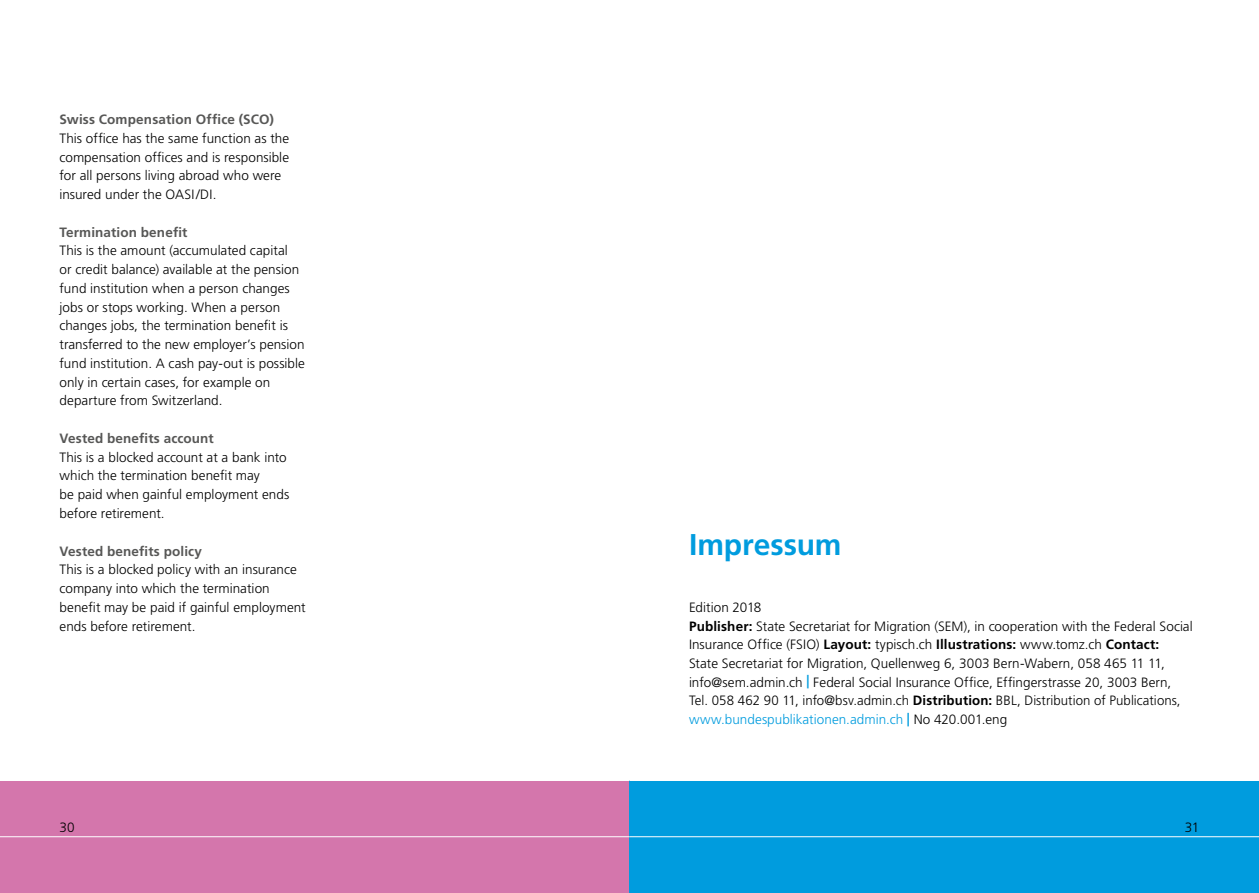
<style>
.page{position:relative;width:1259px;height:893px;background:#fff}
.page>*{position:absolute;margin:0;border:0;box-sizing:border-box;transform-origin:0 0}
.t1{font:700 30px "Frutiger LT Std";letter-spacing:-.005em;color:#009cde}
.t2{font:300 13.5px/18.8px "Frutiger LT Std";letter-spacing:.005em;color:#000}
.t3{font:700 13.5px "Frutiger LT Std";letter-spacing:.01em;color:#575756}
.s1{font-weight:700}
.s2{font-weight:700;color:#009cde}
.s3{color:#009cde}
</style>
<div class="page">
<div style="left:0;top:780px;width:629px;height:113px;background:#d476ac"></div>
<div style="left:629px;top:780px;width:630px;height:113px;background:#009cde"></div>
<hr style="left:0;top:780px;width:629px;height:1px;background:#fff">
<hr style="left:0;top:836px;width:629px;height:1px;background:#fff">
<hr style="left:629px;top:780px;width:630px;height:1px;background:#fff">
<hr style="left:629px;top:836px;width:630px;height:1px;background:#fff">
<p class="t3" style="left:60px;top:112px;width:216px">Swiss Compensation Office (SCO)</p>
<p class="t2" style="left:60px;top:129px;width:231px">This office has the same function as the compensation offices and is responsible for all persons living abroad who were insured under the OASI/DI.</p>
<p class="t3" style="left:60px;top:224px;width:129px">Termination benefit</p>
<p class="t2" style="left:60px;top:242px;width:247px">This is the amount (accumulated capital<br>or credit balance) available at the pension fund institution when a person changes jobs or stops working. When a person changes jobs, the termination benefit is transferred to the new employer’s pension fund institution. A cash pay-out is possible only in certain cases, for example on departure from Switzerland.</p>
<p class="t3" style="left:60px;top:430px;width:156px">Vested benefits account</p>
<p class="t2" style="left:60px;top:448px;width:231px">This is a blocked account at a bank into which the termination benefit may<br>be paid when gainful employment ends before retirement.</p>
<p class="t3" style="left:60px;top:543px;width:144px">Vested benefits policy</p>
<p class="t2" style="left:60px;top:560px;width:248px">This is a blocked policy with an insurance company into which the termination benefit may be paid if gainful employment ends before retirement.</p>
<h1 class="t1" style="left:689px;top:527px;width:154px">Impressum</h1>
<p class="t2" style="left:689px;top:598px;width:505px">Edition 2018<br><span class="s1">Publisher:</span> State Secretariat for Migration (SEM), in cooperation with the Federal Social Insurance Office (FSIO) <span class="s1">Layout:</span> typisch.ch <span class="s1">Illustrations:</span> www.tomz.ch <span class="s1">Contact:<br></span>State Secretariat for Migration, Quellenweg 6, 3003 Bern-Wabern, 058 465 11 11, info@sem.admin.ch <span class="s2">|</span> Federal Social Insurance Office, Effingerstrasse 20, 3003 Bern, Tel. 058 462 90 11, info@bsv.admin.ch <span class="s1">Distribution:</span> BBL, Distribution of Publications, <span class="s3">www.bundespublikationen.admin.ch</span> <span class="s2">|</span> No 420.001.eng</p>
<p class="t2" style="left:60px;top:818px;width:17px">30</p>
<p class="t2" style="left:1185px;top:818px;width:16px">31</p>
</div>
